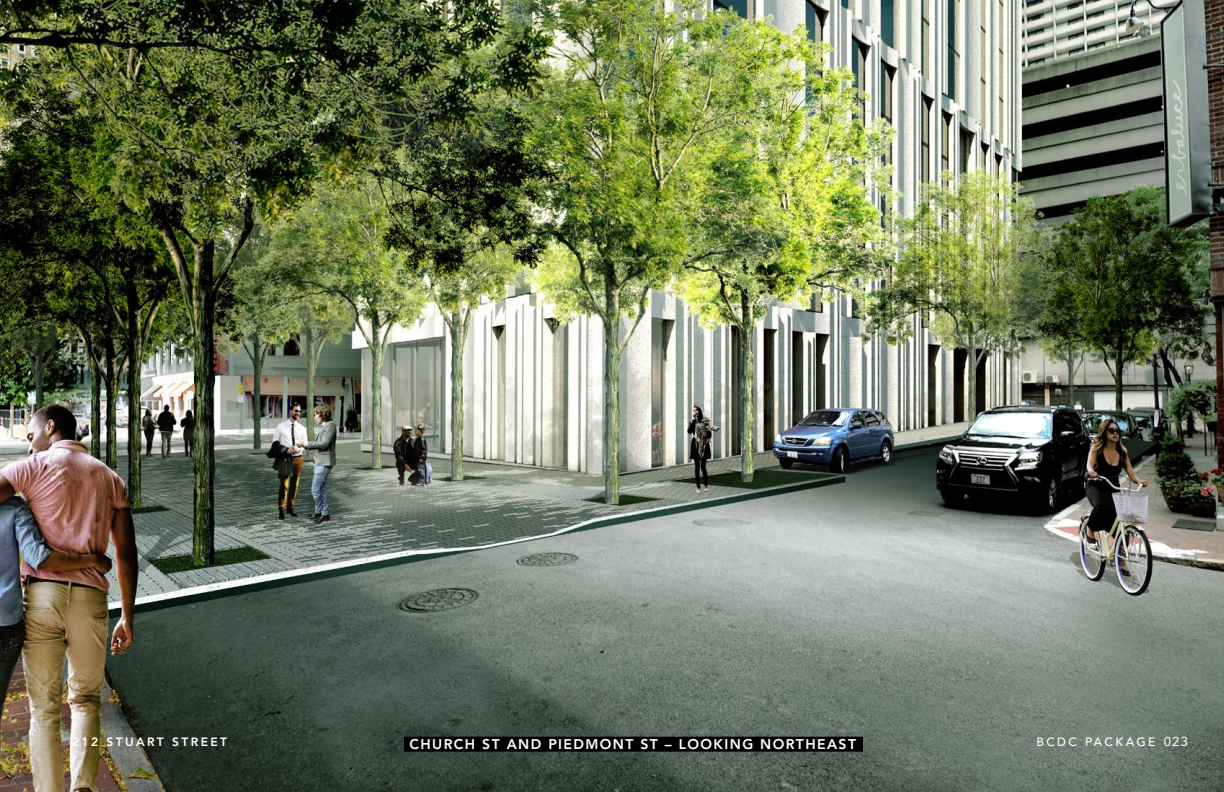
<style>
.page{position:relative;width:1224px;height:792px;background:#fff}
.page>*{position:absolute;margin:0;border:0;box-sizing:border-box;transform-origin:0 0}
.t1{font:800 14px "Avenir LT Std";letter-spacing:.1em;color:#fff}
.t2{font:800 12px "Avenir LT Std";letter-spacing:.2em;color:#fff}
.t3{font:500 12px "Avenir LT Std";letter-spacing:.2em;color:#fff}
.s1{font-weight:400;font-size:13px}
</style>
<div class="page">
<img style="left:0;top:0;width:1224px;height:792px">
<div style="left:404px;top:737px;width:459px;height:15px;background:#000"></div>
<p class="t2" style="left:72px;top:734px;width:157px">212 STUART STREET</p>
<p class="t1" style="left:410px;top:736px;width:448px">CHURCH ST AND PIEDMONT ST – LOOKING NORTHEAST</p>
<p class="t3" style="left:1037px;top:735px;width:153px">BCDC PACKAGE <span class="s1">023</span></p>
</div>
